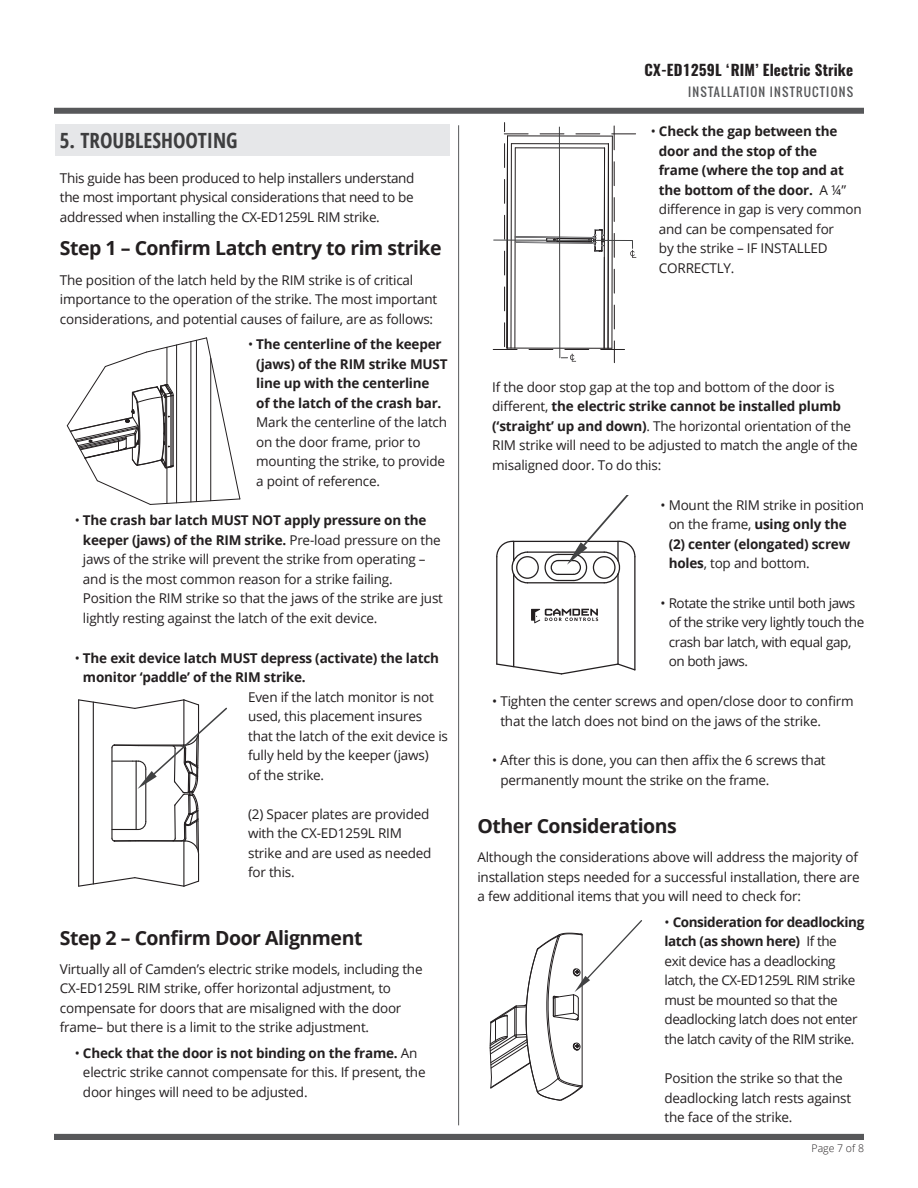
<style>
.page{position:relative;width:918px;height:1188px;background:#fff}
.page>*{position:absolute;margin:0;border:0;box-sizing:border-box;transform-origin:0 0}
._2018_-_H1_-Title_Al{font:700 condensed 21px "Open Sans";color:#3e3e3f}
._2018_-_H1_-Sub_Titl{font:700 19.5px "Open Sans";letter-spacing:-.025em;color:#231f20}
.t1{font:700 15px "Oswald";letter-spacing:.01em;color:#231f20}
._2018_-_Body_Text_in{font:13.5px/19.5px "Open Sans";letter-spacing:-.015em;color:#231f20}
._2018_-_Body_Text{font:13.5px/19.5px "Open Sans";letter-spacing:-.015em;color:#231f20}
._2018_-_Body_Text_in-2{font:700 13.5px "Open Sans";letter-spacing:-.015em;color:#231f20}
.t2{font:12px "Oswald";letter-spacing:.1em;color:#57585a}
._2018_-_page___align{font:300 10.5px "Open Sans";color:#231f20}
.s1{font-weight:700}
.s2{font-weight:400}
</style>
<div class="page">
<div style="left:54px;top:108px;width:810px;height:6px;background:#57585a"></div>
<div style="left:54px;top:1134px;width:810px;height:6px;background:#57585a"></div>
<hr style="left:458px;top:125px;width:1px;height:1000px;background:#57585a">
<div style="left:55px;top:124px;width:394px;height:32px;background:#e6e7e9"></div>
<svg style="left:66px;top:337px;width:175px;height:168px"></svg>
<hr style="left:527px;top:551px;width:77px;height:2px;background:#231f20">
<hr style="left:514px;top:541px;width:104px;height:1px;background:#231f20">
<svg style="left:496px;top:540px;width:33px;height:44px"></svg>
<hr style="left:527px;top:582px;width:77px;height:1px;background:#231f20">
<div style="left:516px;top:556px;width:23px;height:23px;border:1px solid #231f20;border-radius:50%"></div>
<hr style="left:496px;top:557px;width:1px;height:107px;background:#231f20">
<hr style="left:513px;top:574px;width:1px;height:93px;background:#231f20">
<hr style="left:617px;top:574px;width:2px;height:90px;background:#231f20">
<hr style="left:634px;top:557px;width:2px;height:113px;background:#231f20">
<svg style="left:496px;top:662px;width:140px;height:13px"></svg>
<svg style="left:544px;top:496px;width:92px;height:88px"></svg>
<svg style="left:531px;top:609px;width:67px;height:14px"></svg>
<svg style="left:489px;top:920px;width:153px;height:181px"></svg>
<svg style="left:78px;top:699px;width:149px;height:188px"></svg>
<svg style="left:492px;top:123px;width:144px;height:240px"></svg>
<p class="_2018_-_H1_-Title_Al" style="left:60px;top:126px;width:179px">5. TROUBLESHOOTING</p>
<p class="_2018_-_Body_Text" style="left:60px;top:168px;width:356px;text-align:justify">This guide has been produced to help installers understand the most important physical considerations that need to be addressed when installing the CX-ED1259L RIM strike.</p>
<p class="_2018_-_H1_-Sub_Titl" style="left:60px;top:234px;width:383px">Step 1 – Confirm Latch entry to rim strike</p>
<p class="_2018_-_Body_Text" style="left:60px;top:270px;width:379px">The position of the latch held by the RIM strike is of critical importance to the operation of the strike. The most important considerations, and potential causes of failure, are as follows:</p>
<p class="_2018_-_Body_Text_in" style="left:256px;top:334px;width:193px;text-indent:-8px">• <span class="s1">The centerline of the keeper (jaws) of the RIM strike MUST line up with the centerline<br>of the latch of the crash bar.<br></span>Mark the centerline of the latch on the door frame, prior to mounting the strike, to provide a point of reference.</p>
<p class="_2018_-_Body_Text_in" style="left:83px;top:510px;width:362px;text-indent:-8px">• <span class="s1">The crash bar latch MUST NOT apply pressure on the keeper (jaws) of the RIM strike.</span> Pre-load pressure on the jaws of the strike will prevent the strike from operating – and is the most common reason for a strike failing.<br>Position the RIM strike so that the jaws of the strike are just lightly resting against the latch of the exit device.</p>
<p class="_2018_-_Body_Text_in-2" style="left:75px;top:648px;width:366px"><span class="s2">•</span> The exit device latch MUST depress (activate) the latch</p>
<p class="_2018_-_Body_Text_in-2" style="left:83px;top:668px;width:224px">monitor ‘paddle’ of the RIM strike.</p>
<p class="_2018_-_Body_Text_in" style="left:248px;top:687px;width:187px">Even if the latch monitor is not</p>
<p class="_2018_-_Body_Text_in" style="left:248px;top:706px;width:176px">used, this placement insures</p>
<p class="_2018_-_Body_Text_in" style="left:248px;top:726px;width:201px">that the latch of the exit device is</p>
<p class="_2018_-_Body_Text_in" style="left:248px;top:745px;width:182px">fully held by the keeper (jaws)</p>
<p class="_2018_-_Body_Text_in" style="left:248px;top:765px;width:78px">of the strike.</p>
<p class="_2018_-_Body_Text_in" style="left:248px;top:804px;width:185px">(2) Spacer plates are provided with the CX-ED1259L RIM strike and are used as needed for this.</p>
<p class="_2018_-_H1_-Sub_Titl" style="left:60px;top:924px;width:304px">Step 2 – Confirm Door Alignment</p>
<p class="_2018_-_Body_Text" style="left:60px;top:959px;width:364px">Virtually all of Camden’s electric strike models, including the CX-ED1259L RIM strike, offer horizontal adjustment, to compensate for doors that are misaligned with the door frame– but there is a limit to the strike adjustment.</p>
<p class="_2018_-_Body_Text_in" style="left:83px;top:1043px;width:344px;text-indent:-8px">• <span class="s1">Check that the door is not binding on the frame.</span> An electric strike cannot compensate for this. If present, the door hinges will need to be adjusted.</p>
<p class="t1" style="left:645px;top:60px;width:210px">CX-ED1259L ‘RIM’ Electric Strike</p>
<p class="t2" style="left:688px;top:83px;width:167px">INSTALLATION INSTRUCTIONS</p>
<p class="_2018_-_Body_Text_in" style="left:659px;top:121px;width:204px;text-indent:-8px">• <span class="s1">Check the gap between the door and the stop of the<br>frame (where the top and at the bottom of the door.</span> A ¼” difference in gap is very common and can be compensated for<br>by the strike – IF INSTALLED<br>CORRECTLY.</p>
<p class="_2018_-_Body_Text_in" style="left:492px;top:377px;width:367px">If the door stop gap at the top and bottom of the door is different, <span class="s1">the electric strike cannot be installed plumb (‘straight’ up and down)</span>. The horizontal orientation of the RIM strike will need to be adjusted to match the angle of the misaligned door. To do this:</p>
<p class="_2018_-_Body_Text_in" style="left:669px;top:495px;width:197px;text-indent:-8px">• Mount the RIM strike in position on the frame, <span class="s1">using only the (2) center (elongated) screw holes</span>, top and bottom.</p>
<p class="_2018_-_Body_Text_in" style="left:669px;top:593px;width:197px;text-indent:-8px">• Rotate the strike until both jaws of the strike very lightly touch the crash bar latch, with equal gap, on both jaws.</p>
<p class="_2018_-_Body_Text_in" style="left:500px;top:691px;width:355px;text-indent:-8px">• Tighten the center screws and open/close door to confirm that the latch does not bind on the jaws of the strike.</p>
<p class="_2018_-_Body_Text_in" style="left:500px;top:750px;width:327px;text-indent:-8px">• After this is done, you can then affix the 6 screws that permanently mount the strike on the frame.</p>
<p class="_2018_-_H1_-Sub_Titl" style="left:477px;top:812px;width:201px">Other Considerations</p>
<p class="_2018_-_Body_Text" style="left:477px;top:847px;width:384px">Although the considerations above will address the majority of installation steps needed for a successful installation, there are a few additional items that you will need to check for:</p>
<p class="_2018_-_Body_Text_in" style="left:665px;top:912px;width:201px">• <span class="s1">Consideration for deadlocking latch (as shown here)</span> If the<br>exit device has a deadlocking latch, the CX-ED1259L RIM strike must be mounted so that the deadlocking latch does not enter the latch cavity of the RIM strike.</p>
<p class="_2018_-_Body_Text_in" style="left:665px;top:1068px;width:188px">Position the strike so that the deadlocking latch rests against the face of the strike.</p>
<p class="_2018_-_page___align" style="left:812px;top:1141px;width:54px">Page 7 of 8</p>
</div>
